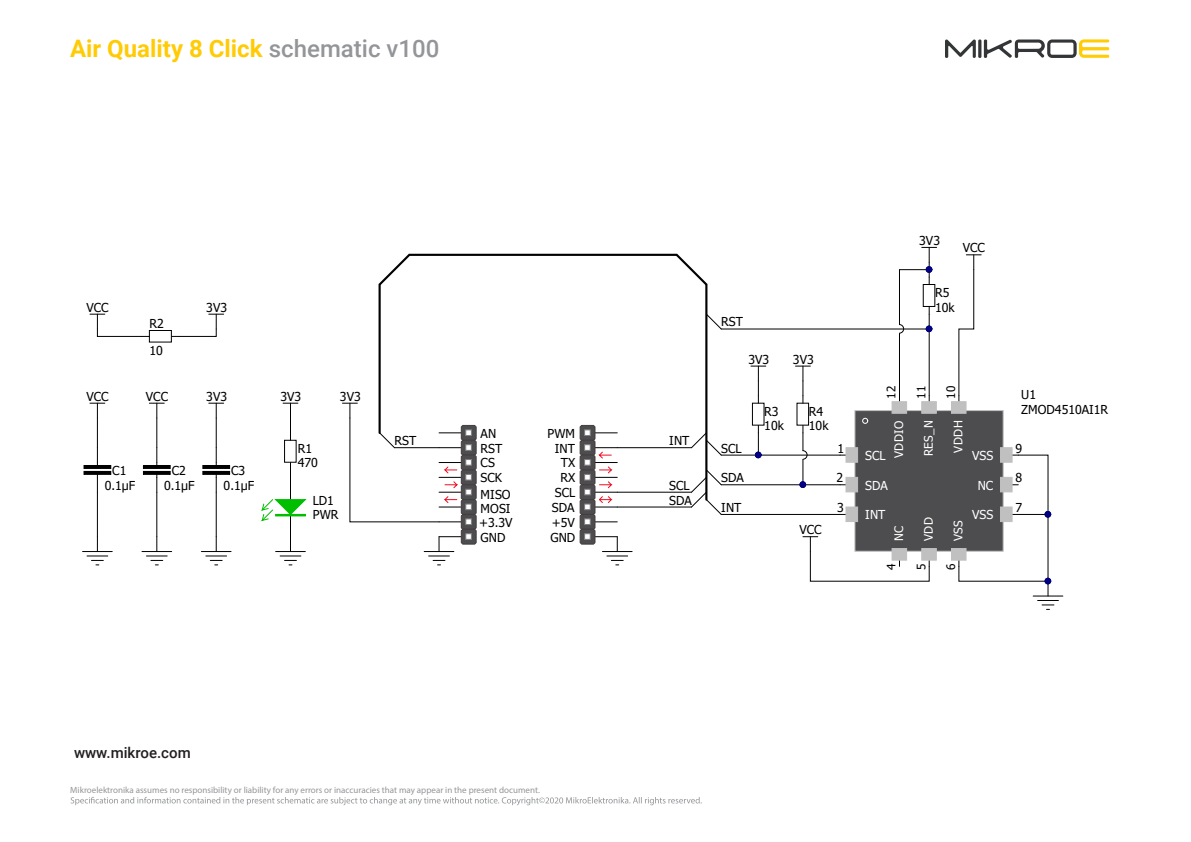
<style>
.page{position:relative;width:1191px;height:842px;background:#fff}
.page>*{position:absolute;margin:0;border:0;box-sizing:border-box;transform-origin:0 0}
.t1{font:700 24px "Roboto";color:#ffcb05}
.t2{font:500 15px "Roboto";color:#231f20}
.t3{font:12.3px/14.8px "Tahoma";color:#000}
.t4{font:12.3px "Tahoma";color:#fff}
.t5{font:11.7px "Tahoma";letter-spacing:.03em;color:#fff}
.t6{font:11.7px "Tahoma";color:#000}
.t7{font:9px "Myriad Pro";color:#939598}
.s1{font-weight:500;color:#939598}
</style>
<div class="page">
<svg style="left:945px;top:39px;width:164px;height:19px"></svg>
<svg style="left:71px;top:797px;width:630px;height:8px"></svg>
<hr style="left:602px;top:551px;width:30px;height:1px;background:#000">
<div style="left:284px;top:440px;width:12px;height:23px;border:1px solid #000"></div>
<svg style="left:260px;top:462px;width:46px;height:103px"></svg>
<svg style="left:580px;top:502px;width:47px;height:63px"></svg>
<hr style="left:617px;top:507px;width:74px;height:1px;background:#000">
<svg style="left:149px;top:403px;width:15px;height:15px"></svg>
<hr style="left:142px;top:551px;width:30px;height:1px;background:#000">
<svg style="left:146px;top:537px;width:21px;height:28px"></svg>
<hr style="left:156px;top:418px;width:1px;height:30px;background:#000">
<hr style="left:156px;top:492px;width:1px;height:45px;background:#000">
<hr style="left:201px;top:551px;width:30px;height:1px;background:#000">
<svg style="left:206px;top:537px;width:21px;height:28px"></svg>
<hr style="left:216px;top:418px;width:1px;height:30px;background:#000">
<hr style="left:216px;top:492px;width:1px;height:45px;background:#000">
<hr style="left:97px;top:418px;width:1px;height:30px;background:#000">
<svg style="left:90px;top:403px;width:15px;height:15px"></svg>
<hr style="left:97px;top:492px;width:1px;height:45px;background:#000">
<svg style="left:83px;top:537px;width:29px;height:28px"></svg>
<svg style="left:209px;top:403px;width:15px;height:15px"></svg>
<hr style="left:721px;top:455px;width:119px;height:1px;background:#000">
<hr style="left:721px;top:484px;width:119px;height:1px;background:#000">
<hr style="left:721px;top:514px;width:119px;height:1px;background:#000">
<svg style="left:708px;top:441px;width:14px;height:15px"></svg>
<svg style="left:690px;top:471px;width:32px;height:44px"></svg>
<svg style="left:342px;top:403px;width:134px;height:162px"></svg>
<svg style="left:377px;top:253px;width:331px;height:249px"></svg>
<svg style="left:90px;top:314px;width:59px;height:23px"></svg>
<svg style="left:172px;top:314px;width:52px;height:23px"></svg>
<div style="left:149px;top:330px;width:23px;height:12px;border:1px solid #000"></div>
<svg style="left:156px;top:474px;width:1px;height:18px"></svg>
<svg style="left:156px;top:448px;width:1px;height:17px"></svg>
<div style="left:143px;top:465px;width:27px;height:3px;border:1px solid #000"></div>
<div style="left:143px;top:471px;width:27px;height:3px;border:1px solid #000"></div>
<svg style="left:216px;top:474px;width:1px;height:18px"></svg>
<svg style="left:216px;top:448px;width:1px;height:17px"></svg>
<div style="left:203px;top:465px;width:27px;height:3px;border:1px solid #000"></div>
<div style="left:203px;top:471px;width:27px;height:3px;border:1px solid #000"></div>
<svg style="left:755px;top:425px;width:6px;height:33px"></svg>
<div style="left:752px;top:403px;width:12px;height:22px;border:1px solid #000"></div>
<svg style="left:800px;top:425px;width:7px;height:62px"></svg>
<div style="left:796px;top:403px;width:13px;height:22px;border:1px solid #000"></div>
<svg style="left:97px;top:474px;width:1px;height:18px"></svg>
<svg style="left:97px;top:448px;width:1px;height:17px"></svg>
<div style="left:84px;top:465px;width:27px;height:3px;border:1px solid #000"></div>
<div style="left:84px;top:471px;width:27px;height:3px;border:1px solid #000"></div>
<svg style="left:283px;top:403px;width:15px;height:37px"></svg>
<div style="left:855px;top:411px;width:148px;height:140px;background:#4d4d4f"></div>
<svg style="left:803px;top:536px;width:127px;height:46px"></svg>
<svg style="left:958px;top:454px;width:104px;height:156px"></svg>
<svg style="left:958px;top:254px;width:23px;height:157px"></svg>
<svg style="left:705px;top:247px;width:231px;height:164px"></svg>
<div style="left:846px;top:448px;width:11px;height:14px;background:#c0c0c0"></div>
<div style="left:846px;top:477px;width:11px;height:15px;background:#c0c0c0"></div>
<div style="left:846px;top:507px;width:11px;height:15px;background:#c0c0c0"></div>
<div style="left:892px;top:548px;width:14px;height:12px;background:#c0c0c0"></div>
<div style="left:1000px;top:448px;width:12px;height:14px;background:#c0c0c0"></div>
<div style="left:1000px;top:477px;width:12px;height:15px;background:#c0c0c0"></div>
<div style="left:1000px;top:507px;width:12px;height:15px;background:#c0c0c0"></div>
<div style="left:921px;top:548px;width:15px;height:12px;background:#c0c0c0;border:1px solid #c0c0c0"></div>
<div style="left:951px;top:548px;width:15px;height:12px;background:#c0c0c0"></div>
<div style="left:892px;top:402px;width:14px;height:11px;background:#c0c0c0"></div>
<div style="left:921px;top:402px;width:15px;height:11px;background:#c0c0c0;border:1px solid #c0c0c0"></div>
<div style="left:951px;top:402px;width:15px;height:11px;background:#c0c0c0"></div>
<svg style="left:862px;top:418px;width:6px;height:6px"></svg>
<h1 class="t1" style="left:70px;top:32px;width:371px">Air Quality 8 Click <span class="s1">schematic v100</span></h1>
<p class="t3" style="left:86px;top:300px;width:24px">VCC</p>
<p class="t3" style="left:206px;top:300px;width:22px">3V3</p>
<p class="t3" style="left:149px;top:317px;width:16px">R2</p>
<p class="t3" style="left:721px;top:315px;width:23px">RST</p>
<p class="t3" style="left:149px;top:343px;width:15px">10</p>
<p class="t3" style="left:748px;top:352px;width:22px">3V3</p>
<p class="t3" style="left:793px;top:352px;width:22px">3V3</p>
<p class="t3" style="left:86px;top:389px;width:24px">VCC</p>
<p class="t3" style="left:146px;top:389px;width:24px">VCC</p>
<p class="t3" style="left:206px;top:389px;width:22px">3V3</p>
<p class="t3" style="left:105px;top:464px;width:32px;text-align:center">C1<br>0.1µF</p>
<p class="t3" style="left:164px;top:464px;width:32px;text-align:center">C2<br>0.1µF</p>
<p class="t3" style="left:224px;top:464px;width:32px;text-align:center">C3<br>0.1µF</p>
<p class="t3" style="left:280px;top:389px;width:22px">3V3</p>
<p class="t3" style="left:340px;top:389px;width:22px">3V3</p>
<p class="t3" style="left:298px;top:441px;width:22px">R1<br>470</p>
<p class="t3" style="left:313px;top:493px;width:27px">LD1<br>PWR</p>
<p class="t3" style="left:480px;top:427px;width:23px">AN<br>RST<br>CS<br>SCK</p>
<p class="t3" style="left:480px;top:502px;width:31px">MOSI</p>
<p class="t3" style="left:547px;top:427px;width:29px;text-align:center">PWM<br>INT</p>
<p class="t3" style="left:560px;top:471px;width:16px">RX</p>
<p class="t3" style="left:394px;top:434px;width:23px">RST</p>
<p class="t3" style="left:669px;top:434px;width:22px">INT</p>
<p class="t3" style="left:669px;top:478px;width:24px">SCL<br>SDA</p>
<p class="t3" style="left:561px;top:456px;width:16px">TX</p>
<p class="t3" style="left:550px;top:486px;width:26px;text-align:center">SCL<br>SDA +5V<br>GND</p>
<p class="t3" style="left:480px;top:487px;width:31px">MISO</p>
<p class="t3" style="left:479px;top:516px;width:35px">+3.3V<br>GND</p>
<p class="t3" style="left:764px;top:404px;width:21px">R3<br>10k</p>
<p class="t3" style="left:809px;top:404px;width:21px">R4<br>10k</p>
<p class="t3" style="left:721px;top:441px;width:22px">SCL</p>
<p class="t3" style="left:837px;top:441px;width:8px">1</p>
<p class="t3" style="left:721px;top:471px;width:24px">SDA</p>
<p class="t3" style="left:836px;top:471px;width:8px">2</p>
<p class="t3" style="left:721px;top:501px;width:22px">INT</p>
<p class="t3" style="left:837px;top:501px;width:8px">3</p>
<p class="t3" style="left:799px;top:523px;width:24px">VCC</p>
<p class="t3" style="left:919px;top:234px;width:22px">3V3</p>
<p class="t3" style="left:962px;top:241px;width:24px">VCC</p>
<p class="t3" style="left:935px;top:286px;width:21px">R5<br>10k</p>
<p class="t6" style="left:943px;top:399px;width:15px;rotate:-90deg">10</p>
<p class="t6" style="left:883px;top:399px;width:15px;rotate:-90deg">12</p>
<p class="t3" style="left:1021px;top:388px;width:88px">U1<br>ZMOD4510AI1R</p>
<p class="t6" style="left:913px;top:399px;width:15px;rotate:-90deg">11</p>
<p class="t4" style="left:865px;top:447px;width:22px">SCL</p>
<p class="t5" style="left:891px;top:458px;width:39px;rotate:-90deg">VDDIO</p>
<p class="t5" style="left:920px;top:456px;width:37px;rotate:-90deg">RES_N</p>
<p class="t5" style="left:950px;top:453px;width:34px;rotate:-90deg">VDDH</p>
<p class="t4" style="left:972px;top:447px;width:23px">VSS</p>
<p class="t3" style="left:1015px;top:441px;width:8px">9</p>
<p class="t4" style="left:865px;top:477px;width:24px">SDA</p>
<p class="t4" style="left:977px;top:477px;width:17px">NC</p>
<p class="t3" style="left:1015px;top:471px;width:8px">8</p>
<p class="t4" style="left:865px;top:507px;width:22px">INT</p>
<p class="t5" style="left:891px;top:541px;width:17px;rotate:-90deg">NC</p>
<p class="t6" style="left:883px;top:570px;width:8px;rotate:-90deg">4</p>
<p class="t5" style="left:920px;top:541px;width:25px;rotate:-90deg">VDD</p>
<p class="t6" style="left:913px;top:570px;width:8px;rotate:-90deg">5</p>
<p class="t5" style="left:950px;top:541px;width:22px;rotate:-90deg">VSS</p>
<p class="t6" style="left:943px;top:570px;width:8px;rotate:-90deg">6</p>
<p class="t4" style="left:972px;top:507px;width:23px">VSS</p>
<p class="t3" style="left:1015px;top:501px;width:8px">7</p>
<p class="t2" style="left:74px;top:742px;width:118px">www.mikroe.com</p>
<p class="t7" style="left:70px;top:784px;width:471px">Mikroelektronika assumes no responsibility or liability for any errors or inaccuracies that may appear in the present document.</p>
</div>
